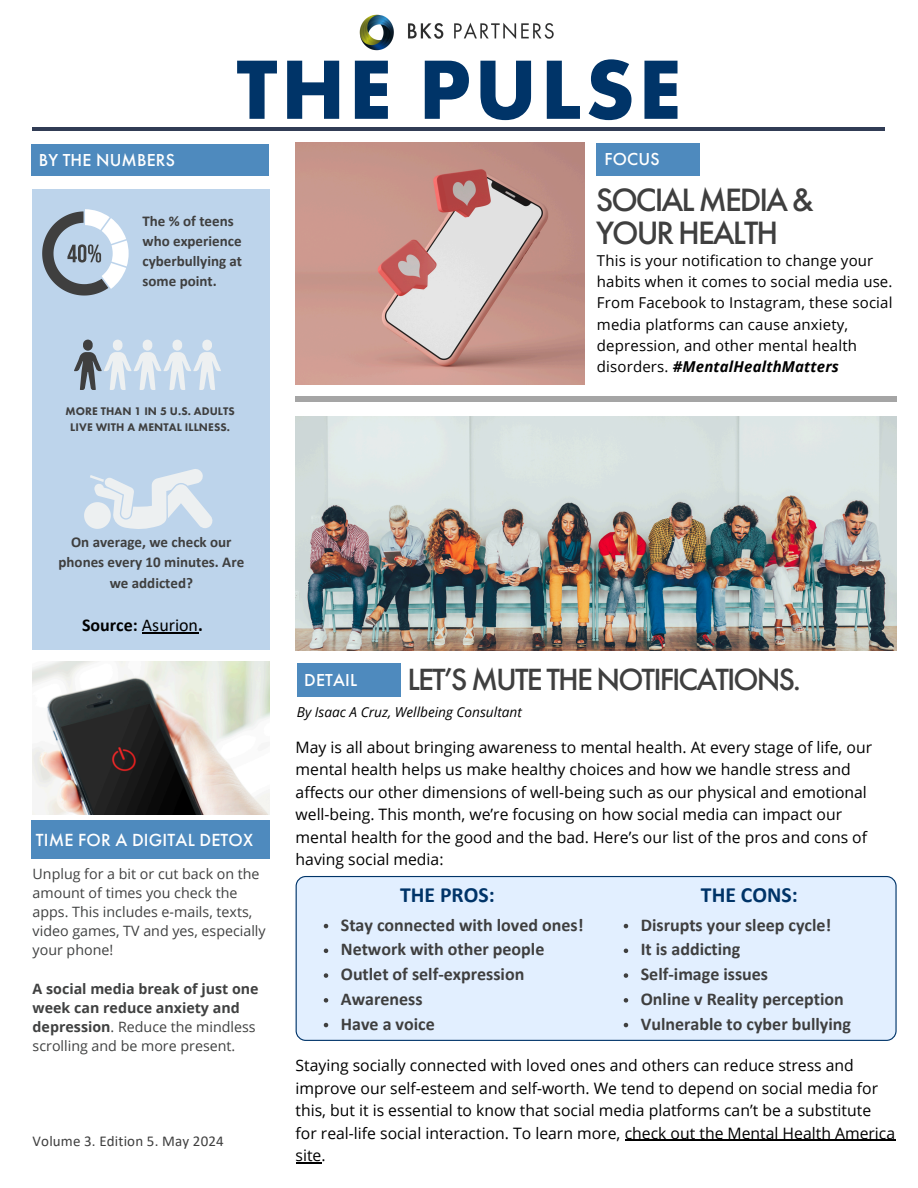
<style>
.page{position:relative;width:918px;height:1188px;background:#fff}
.page>*{position:absolute;margin:0;border:0;box-sizing:border-box;transform-origin:0 0}
.t1{font:700 87.15px "Futura PT";letter-spacing:.04em;color:#003468}
.t2{font:500 33.6px/32.5px "Futura PT";letter-spacing:-.06em;color:#3f3f3f}
.t3{font:500 31.8px "Futura PT";letter-spacing:-.06em;color:#3f3f3f}
.t4{font:700 21.75px "Calibri";color:#003468}
.t5{font:500 18.15px "Futura PT";letter-spacing:.01em;color:#fff}
.t6{font:700 18px "Calibri";color:#3f3f3f}
.t7{font:500 18px "Futura PT";letter-spacing:.01em;color:#fff}
.t8{font:700 18px "Calibri";color:#000}
.t9{font:15.75px/22.5px "Open Sans";color:#000}
.t10{font:15px/21.3px "Open Sans";letter-spacing:.01em;color:#000}
.t11{font:700 15px/20.2px "Calibri";color:#3f3f3f}
.t12{font:15px "Calibri";letter-spacing:.01em;color:#3f3f3f}
.t13{font:14.25px/19.2px "Open Sans";color:#404141}
.t14{font:700 14.25px/19.2px "Open Sans";color:#404141}
.t15{font:italic 13.65px "Open Sans";color:#000}
.t16{font:800 11.4px/16.2px "Futura PT";letter-spacing:.01em;color:#3f3f3f;text-align:center}
.s1{font-weight:700;font-style:italic}
.s2{font-weight:400}
</style>
<div class="page">
<hr style="left:33px;top:128px;width:852px;height:3px;background:#313c55">
<img style="left:296px;top:143px;width:289px;height:242px">
<img style="left:296px;top:416px;width:600px;height:234px">
<div style="left:296px;top:396px;width:601px;height:6px;background:#a5a5a5"></div>
<img style="left:360px;top:14px;width:194px;height:37px">
<div style="left:297px;top:663px;width:104px;height:33px;background:#4e8abe"></div>
<div style="left:31px;top:144px;width:238px;height:32px;background:#4e8abe"></div>
<div style="left:32px;top:189px;width:238px;height:461px;background:#bdd4eb"></div>
<img style="left:33px;top:661px;width:237px;height:153px">
<div style="left:596px;top:143px;width:104px;height:32px;background:#4e8abe"></div>
<div style="left:31px;top:821px;width:239px;height:38px;background:#4e8abe"></div>
<svg style="left:74px;top:340px;width:147px;height:50px"></svg>
<div style="left:296px;top:876px;width:600px;height:165px;background:#e2efff"></div>
<svg style="left:324px;top:924px;width:4px;height:4px"></svg>
<svg style="left:324px;top:949px;width:4px;height:4px"></svg>
<svg style="left:324px;top:973px;width:4px;height:5px"></svg>
<svg style="left:324px;top:998px;width:4px;height:5px"></svg>
<svg style="left:324px;top:1023px;width:4px;height:4px"></svg>
<svg style="left:624px;top:924px;width:4px;height:4px"></svg>
<svg style="left:624px;top:949px;width:4px;height:4px"></svg>
<svg style="left:624px;top:973px;width:4px;height:5px"></svg>
<svg style="left:624px;top:998px;width:4px;height:5px"></svg>
<svg style="left:624px;top:1023px;width:4px;height:4px"></svg>
<svg style="left:84px;top:469px;width:129px;height:60px"></svg>
<svg style="left:42px;top:209px;width:87px;height:87px"></svg>
<hr style="left:142px;top:632px;width:56px;height:1px;background:#000">
<hr style="left:625px;top:1140px;width:270px;height:1px;background:#000">
<svg style="left:296px;top:1162px;width:26px;height:1px"></svg>
<p class="t7" style="left:39px;top:149px;width:138px">BY THE NUMBERS</p>
<p class="t1" style="left:237px;top:33px;width:446px">THE PULSE</p>
<h4 class="t7" style="left:604px;top:148px;width:57px">FOCUS</h4>
<h3 class="t11" style="left:143px;top:212px;width:101px">The % of teens who experience cyberbullying at some point.</h3>
<p class="t16" style="left:65px;top:403px;width:171px">MORE THAN 1 IN 5 U.S. ADULTS<br>LIVE WITH A MENTAL ILLNESS.</p>
<p class="t2" style="left:596px;top:183px;width:219px">SOCIAL MEDIA &amp;<br>YOUR HEALTH</p>
<p class="t10" style="left:597px;top:249px;width:297px">This is your notification to change your habits when it comes to social media use.<br>From Facebook to Instagram, these social media platforms can cause anxiety, depression, and other mental health disorders. <span class="s1">#MentalHealthMatters</span></p>
<p class="t11" style="left:59px;top:533px;width:187px;text-align:center">On average, we check our phones every 10 minutes. Are we addicted?</p>
<p class="t8" style="left:82px;top:618px;width:122px">Source: <span class="s2">Asurion</span>.</p>
<h4 class="t5" style="left:36px;top:828px;width:219px">TIME FOR A DIGITAL DETOX</h4>
<p class="t13" style="left:33px;top:864px;width:235px">Unplug for a bit or cut back on the amount of times you check the apps. This includes e-mails, texts, video games, TV and yes, especially your phone!</p>
<h3 class="t14" style="left:33px;top:979px;width:228px">A social media break of just one week can reduce anxiety and depression<span class="s2">. Reduce the mindless scrolling and be more present.</span></h3>
<h2 class="t12" style="left:33px;top:1135px;width:193px">Volume 3. Edition 5. May 2024</h2>
<h4 class="t7" style="left:304px;top:668px;width:54px">DETAIL</h4>
<p class="t3" style="left:407px;top:659px;width:395px">LET’S MUTE THE NOTIFICATIONS.</p>
<p class="t15" style="left:297px;top:702px;width:226px">By Isaac A Cruz, Wellbeing Consultant</p>
<p class="t9" style="left:296px;top:736px;width:578px">May is all about bringing awareness to mental health. At every stage of life, our mental health helps us make healthy choices and how we handle stress and affects our other dimensions of well-being such as our physical and emotional well-being. This month, we’re focusing on how social media can impact our mental health for the good and the bad. Here’s our list of the pros and cons of having social media:</p>
<h2 class="t4" style="left:400px;top:886px;width:96px">THE PROS:</h2>
<p class="t6" style="left:341px;top:917px;width:244px">Stay connected with loved ones!</p>
<h6 class="t6" style="left:341px;top:942px;width:205px">Network with other people</h6>
<p class="t6" style="left:341px;top:967px;width:185px">Outlet of self-expression</p>
<p class="t6" style="left:341px;top:991px;width:83px">Awareness</p>
<h6 class="t6" style="left:341px;top:1016px;width:95px">Have a voice</h6>
<h5 class="t4" style="left:701px;top:886px;width:98px">THE CONS:</h5>
<p class="t6" style="left:641px;top:917px;width:192px">Disrupts your sleep cycle!</p>
<h4 class="t6" style="left:641px;top:942px;width:101px">It is addicting</h4>
<p class="t6" style="left:641px;top:967px;width:129px">Self-image issues</p>
<p class="t6" style="left:641px;top:991px;width:204px">Online v Reality perception</p>
<p class="t6" style="left:641px;top:1016px;width:212px">Vulnerable to cyber bullying</p>
<p class="t9" style="left:296px;top:1054px;width:601px">Staying socially connected with loved ones and others can reduce stress and improve our self-esteem and self-worth. We tend to depend on social media for this, but it is essential to know that social media platforms can’t be a substitute for real-life social interaction. To learn more, check out the Mental Health America site.</p>
</div>
